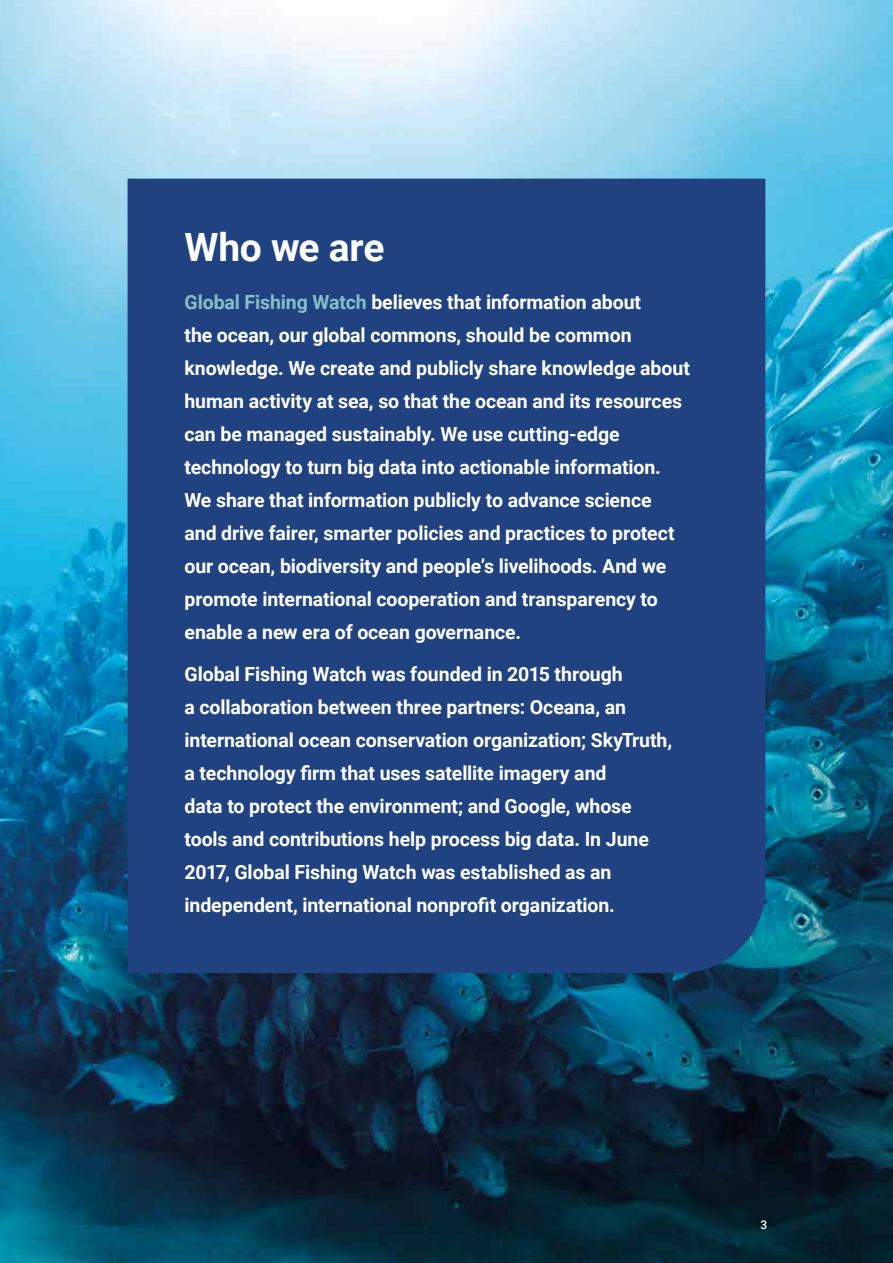
<style>
.page{position:relative;width:893px;height:1263px;background:#fff}
.page>*{position:absolute;margin:0;border:0;box-sizing:border-box;transform-origin:0 0}
.t1{font:700 39px "Roboto";letter-spacing:-.01em;color:#fff}
.t2{font:700 19.5px/33px "Roboto";letter-spacing:-.005em;color:#fff}
.t3{font:500 12px "Roboto";color:#fff}
.s1{color:#8bbcc9}
</style>
<div class="page">
<img style="left:0;top:0;width:893px;height:1263px">
<div style="left:128px;top:179px;width:637px;height:794px;background:#204280"></div>
<h1 class="t1" style="left:184px;top:220px;width:201px">Who we are</h1>
<p class="t2" style="left:184px;top:285px;width:507px"><span class="s1">Global Fishing Watch</span> believes that information about<br>the ocean, our global commons, should be common knowledge. We create and publicly share knowledge about human activity at sea, so that the ocean and its resources can be managed sustainably. We use cutting-edge technology to turn big data into actionable information.<br>We share that information publicly to advance science<br>and drive fairer, smarter policies and practices to protect our ocean, biodiversity and people’s livelihoods. And we promote international cooperation and transparency to enable a new era of ocean governance.</p>
<p class="t2" style="left:184px;top:657px;width:489px">Global Fishing Watch was founded in 2015 through<br>a collaboration between three partners: Oceana, an international ocean conservation organization; SkyTruth, a technology firm that uses satellite imagery and<br>data to protect the environment; and Google, whose tools and contributions help process big data. In June 2017, Global Fishing Watch was established as an independent, international nonprofit organization.</p>
<p class="t3" style="left:761px;top:1216px;width:8px">3</p>
</div>
